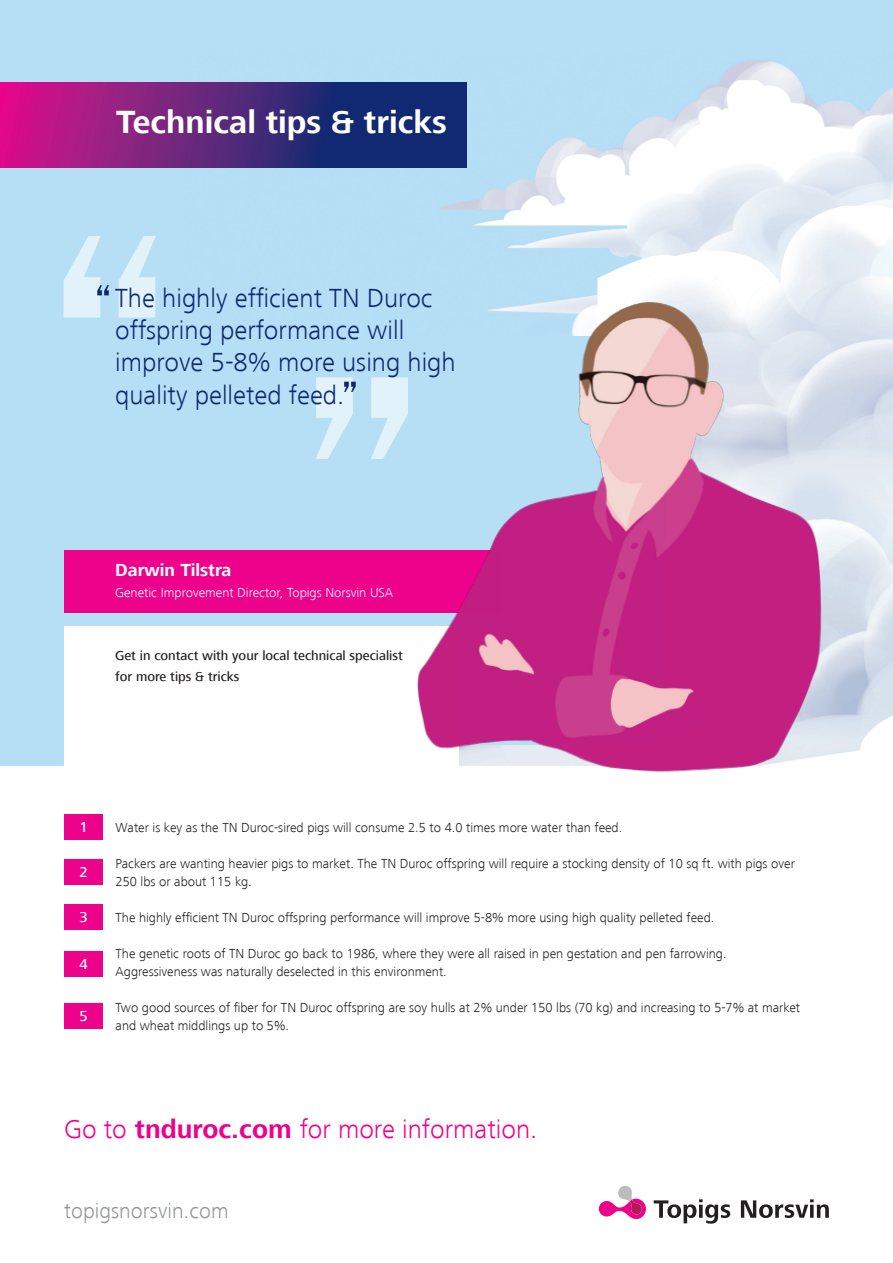
<style>
.page{position:relative;width:893px;height:1263px;background:#fff}
.page>*{position:absolute;margin:0;border:0;box-sizing:border-box;transform-origin:0 0}
.t1{font:700 33px "Frutiger Next LT";color:#fff}
.t2{font:300 27px/32.4px "Frutiger Next LT";color:#102871}
.t3{font:300 27px "Frutiger Next LT";color:#ed028c}
.t4{font:300 22.05px "Frutiger Next LT";color:#939598}
.t5{font:700 18px "Frutiger Next LT";color:#fff}
.t6{font:500 15px "Frutiger Next LT";color:#fff}
.t7{font:300 13.5px/18px "Frutiger Next LT";color:#231f20}
.t8{font:500 13.5px/21px "Frutiger Next LT";color:#231f20}
.t9{font:300 13.5px "Frutiger Next LT";color:#fff}
.s1{font-weight:700}
</style>
<div class="page">
<div style="left:0;top:0;width:893px;height:765px;background:#b6dff6"></div>
<img style="left:183px;top:60px;width:710px;height:705px">
<img style="left:597px;top:206px;width:296px;height:294px">
<svg style="left:0;top:83px;width:466px;height:85px;background:#5c237a"></svg>
<div style="left:96px;top:336px;width:569px;height:408px;background:#b6dff6"></div>
<div style="left:64px;top:551px;width:437px;height:62px;background:#ed028c"></div>
<div style="left:64px;top:626px;width:395px;height:141px;background:#fff"></div>
<svg style="left:63px;top:236px;width:93px;height:82px"></svg>
<svg style="left:316px;top:377px;width:75px;height:82px"></svg>
<div style="left:64px;top:814px;width:39px;height:25px;background:#ed028c"></div>
<div style="left:64px;top:904px;width:39px;height:26px;background:#ed028c"></div>
<div style="left:64px;top:859px;width:39px;height:26px;background:#ed028c"></div>
<div style="left:64px;top:951px;width:39px;height:25px;background:#ed028c"></div>
<div style="left:64px;top:1003px;width:39px;height:25px;background:#ed028c"></div>
<svg style="left:654px;top:1199px;width:76px;height:24px"></svg>
<svg style="left:741px;top:1199px;width:88px;height:19px"></svg>
<svg style="left:599px;top:1185px;width:47px;height:34px"></svg>
<img style="left:391px;top:293px;width:468px;height:479px">
<p class="t1" style="left:116px;top:104px;width:332px">Technical tips &amp; tricks</p>
<p class="t2" style="left:115px;top:282px;width:342px">The highly efficient TN Duroc offspring performance will improve 5-8% more using high quality pelleted feed.</p>
<p class="t5" style="left:115px;top:560px;width:118px">Darwin Tilstra</p>
<p class="t9" style="left:115px;top:585px;width:279px">Genetic Improvement Director, Topigs Norsvin USA</p>
<p class="t8" style="left:115px;top:645px;width:289px">Get in contact with your local technical specialist for more tips &amp; tricks</p>
<p class="t6" style="left:79px;top:818px;width:10px">1</p>
<p class="t6" style="left:79px;top:864px;width:10px">2</p>
<p class="t6" style="left:79px;top:909px;width:10px">3</p>
<p class="t6" style="left:79px;top:955px;width:10px">4</p>
<p class="t6" style="left:79px;top:1007px;width:10px">5</p>
<p class="t7" style="left:116px;top:818px;width:508px">Water is key as the TN Duroc-sired pigs will consume 2.5 to 4.0 times more water than feed.</p>
<p class="t7" style="left:116px;top:854px;width:681px">Packers are wanting heavier pigs to market. The TN Duroc offspring will require a stocking density of 10 sq ft. with pigs over</p>
<p class="t7" style="left:116px;top:872px;width:138px">250 lbs or about 115 kg.</p>
<p class="t7" style="left:116px;top:908px;width:600px">The highly efficient TN Duroc offspring performance will improve 5-8% more using high quality pelleted feed.</p>
<p class="t7" style="left:116px;top:944px;width:613px">The genetic roots of TN Duroc go back to 1986, where they were all raised in pen gestation and pen farrowing.</p>
<p class="t7" style="left:116px;top:962px;width:333px">Aggressiveness was naturally deselected in this environment.</p>
<p class="t7" style="left:116px;top:998px;width:686px">Two good sources of fiber for TN Duroc offspring are soy hulls at 2% under 150 lbs (70 kg) and increasing to 5-7% at market and wheat middlings up to 5%.</p>
<p class="t3" style="left:64px;top:1114px;width:475px">Go to <span class="s1">tnduroc.com</span> for more information.</p>
<p class="t4" style="left:64px;top:1198px;width:166px">topigsnorsvin.com</p>
</div>
